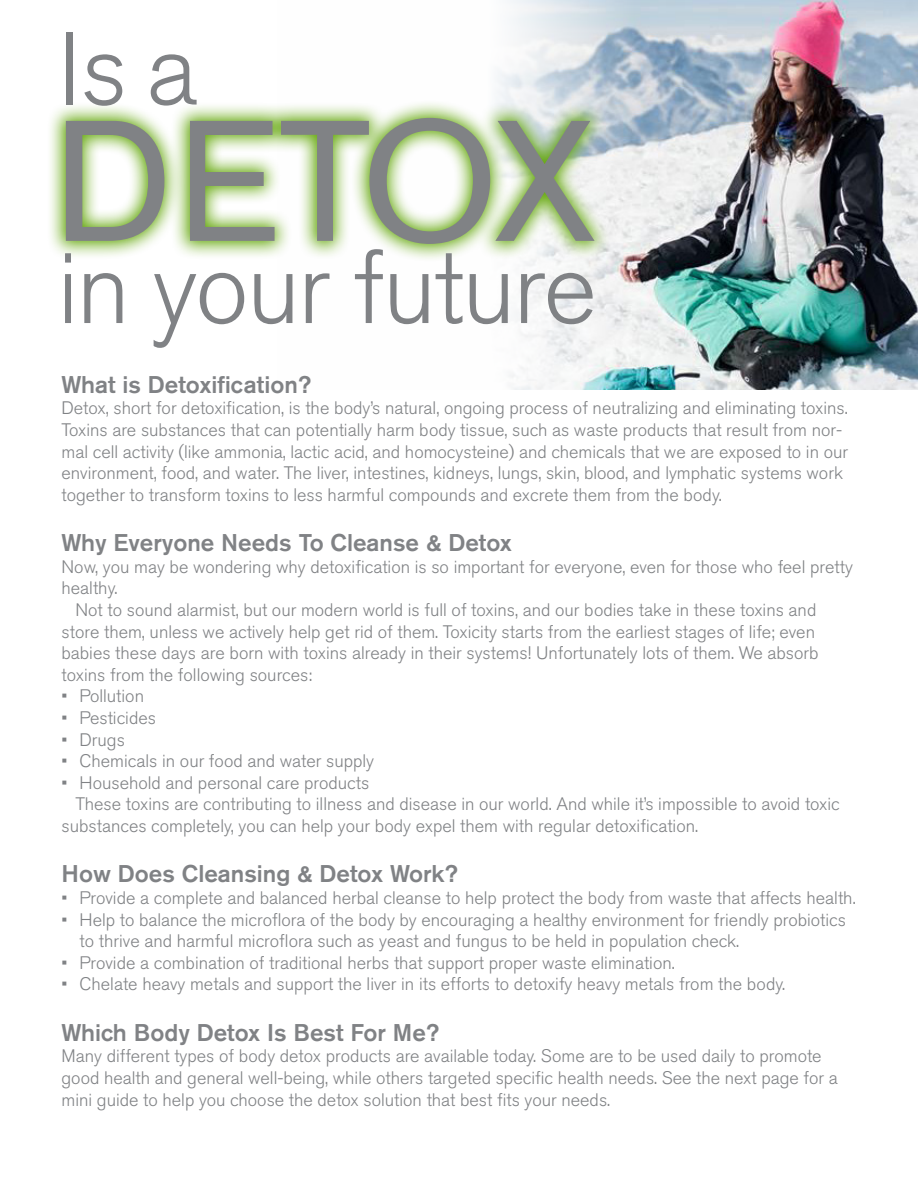
<style>
.page{position:relative;width:918px;height:1188px;background:#fff}
.page>*{position:absolute;margin:0;border:0;box-sizing:border-box;transform-origin:0 0}
.t1{font:169.95px "Akzidenz Grotesk BE";letter-spacing:-.02em;color:#808285}
.t2{font:300 102.6px/218.4px "Akzidenz Grotesk BE";letter-spacing:-.02em;color:#808285}
.t3{font:500 24px "Akzidenz Grotesk BE";color:#808285}
.t4{font:300 18px/21.6px "Akzidenz Grotesk BE";color:#808285}
</style>
<div class="page">
<img style="left:496px;top:0;width:422px;height:390px">
<svg style="left:50px;top:99px;width:562px;height:164px"></svg>
<h2 class="t2" style="left:57px;top:-38px;width:541px">Is a<br>in your future</h2>
<h1 class="t1" style="left:53px;top:81px;width:547px">DETOX</h1>
<h3 class="t3" style="left:62px;top:370px;width:251px">What is Detoxification?</h3>
<p class="t4" style="left:62px;top:398px;width:788px">Detox, short for detoxification, is the body’s natural, ongoing process of neutralizing and eliminating toxins.<br>Toxins are substances that can potentially harm body tissue, such as waste products that result from nor&shy;mal cell activity (like ammonia, lactic acid, and homocysteine) and chemicals that we are exposed to in our environment, food, and water. The liver, intestines, kidneys, lungs, skin, blood, and lymphatic systems work together to transform toxins to less harmful compounds and excrete them from the body.</p>
<h3 class="t3" style="left:62px;top:528px;width:452px">Why Everyone Needs To Cleanse &amp; Detox</h3>
<p class="t4" style="left:62px;top:556px;width:793px">Now, you may be wondering why detoxification is so important for everyone, even for those who feel pretty</p>
<p class="t4" style="left:62px;top:578px;width:57px">healthy.</p>
<p class="t4" style="left:75px;top:599px;width:742px">Not to sound alarmist, but our modern world is full of toxins, and our bodies take in these toxins and</p>
<p class="t4" style="left:62px;top:621px;width:755px">store them, unless we actively help get rid of them. Toxicity starts from the earliest stages of life; even</p>
<p class="t4" style="left:62px;top:643px;width:758px">babies these days are born with toxins already in their systems! Unfortunately lots of them. We absorb</p>
<p class="t4" style="left:62px;top:664px;width:252px">toxins from the following sources:</p>
<p class="t4" style="left:62px;top:686px;width:84px">• Pollution</p>
<p class="t4" style="left:62px;top:707px;width:96px">• Pesticides</p>
<p class="t4" style="left:62px;top:729px;width:65px">• Drugs</p>
<p class="t4" style="left:62px;top:751px;width:314px">• Chemicals in our food and water supply</p>
<p class="t4" style="left:62px;top:772px;width:309px">• Household and personal care products</p>
<p class="t4" style="left:75px;top:794px;width:766px">These toxins are contributing to illness and disease in our world. And while it’s impossible to avoid toxic</p>
<p class="t4" style="left:62px;top:815px;width:638px">substances completely, you can help your body expel them with regular detoxification.</p>
<h3 class="t3" style="left:62px;top:859px;width:398px">How Does Cleansing &amp; Detox Work?</h3>
<p class="t4" style="left:62px;top:887px;width:796px">• Provide a complete and balanced herbal cleanse to help protect the body from waste that affects health.</p>
<p class="t4" style="left:80px;top:909px;width:768px;text-indent:-18px">• Help to balance the microflora of the body by encouraging a healthy environment for friendly probiotics to thrive and harmful microflora such as yeast and fungus to be held in population check.</p>
<p class="t4" style="left:62px;top:952px;width:615px">• Provide a combination of traditional herbs that support proper waste elimination.</p>
<p class="t4" style="left:62px;top:974px;width:725px">• Chelate heavy metals and support the liver in its efforts to detoxify heavy metals from the body.</p>
<h3 class="t3" style="left:62px;top:1018px;width:379px">Which Body Detox Is Best For Me?</h3>
<p class="t4" style="left:62px;top:1046px;width:778px">Many different types of body detox products are available today. Some are to be used daily to promote good health and general well-being, while others targeted specific health needs. See the next page for a mini guide to help you choose the detox solution that best fits your needs.</p>
</div>
